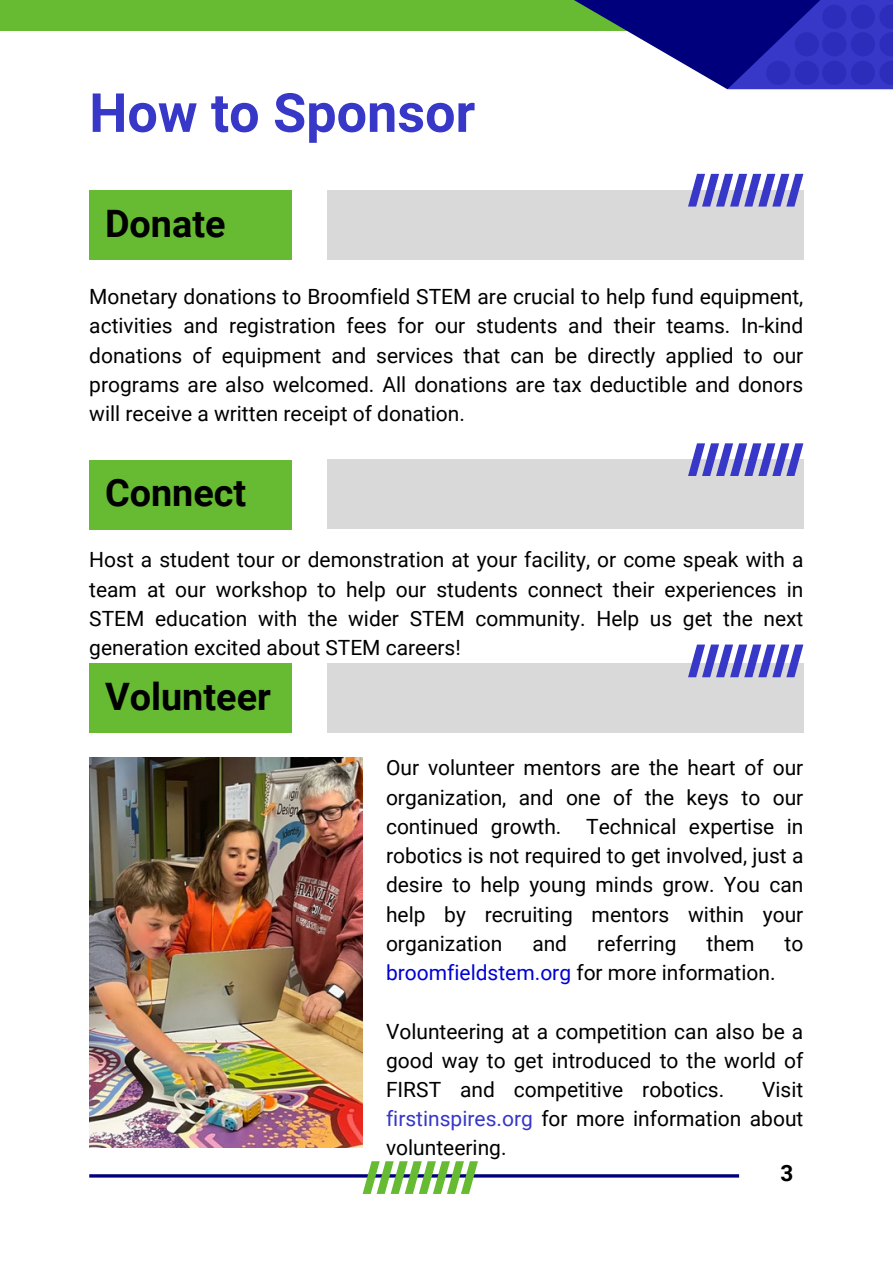
<style>
.page{position:relative;width:893px;height:1264px;background:#fff}
.page>*{position:absolute;margin:0;border:0;box-sizing:border-box;transform-origin:0 0}
.t1{font:700 54px "Roboto";color:#3737c8}
.t2{font:700 37.8px "Roboto";color:#000}
.t3{font:700 22.5px "Roboto";color:#000}
.t4{font:21px/29.2px "Roboto";color:#000;text-align:justify}
.s1{color:#0000d4}
.s2{color:#3737c8}
</style>
<div class="page">
<div style="left:89px;top:191px;width:203px;height:69px;background:#6b3"></div>
<div style="left:89px;top:460px;width:203px;height:69px;background:#6b3"></div>
<div style="left:327px;top:190px;width:476px;height:69px;background:#d9d9d9"></div>
<div style="left:327px;top:459px;width:476px;height:70px;background:#d9d9d9"></div>
<svg style="left:688px;top:174px;width:115px;height:32px"></svg>
<svg style="left:688px;top:443px;width:115px;height:33px"></svg>
<hr style="left:89px;top:1174px;width:650px;height:3px;background:#00007c">
<div style="left:0;top:0;width:699px;height:31px;background:#6b3"></div>
<svg style="left:574px;top:0;width:153px;height:89px"></svg>
<svg style="left:727px;top:0;width:165px;height:89px;background:#111194"></svg>
<svg style="left:766px;top:0;width:126px;height:84px;background:#2a2ab7"></svg>
<div style="left:89px;top:663px;width:203px;height:69px;background:#6b3"></div>
<svg style="left:362px;top:1161px;width:116px;height:32px"></svg>
<div style="left:327px;top:663px;width:476px;height:69px;background:#d9d9d9"></div>
<svg style="left:688px;top:644px;width:115px;height:33px"></svg>
<img style="left:89px;top:757px;width:273px;height:390px">
<p class="t1" style="left:89px;top:82px;width:387px">How to Sponsor</p>
<p class="t2" style="left:105px;top:202px;width:122px">Donate</p>
<p class="t4" style="left:89px;top:282px;width:715px">Monetary donations to Broomfield STEM are crucial to help fund equipment, activities and registration fees for our students and their teams. In-kind donations of equipment and services that can be directly applied to our programs are also welcomed. All donations are tax deductible and donors will receive a written receipt of donation.</p>
<p class="t2" style="left:105px;top:471px;width:143px">Connect</p>
<p class="t4" style="left:89px;top:545px;width:715px">Host a student tour or demonstration at your facility, or come speak with a team at our workshop to help our students connect their experiences in STEM education with the wider STEM community. Help us get the next generation excited about STEM careers!</p>
<p class="t2" style="left:105px;top:674px;width:167px">Volunteer</p>
<p class="t4" style="left:386px;top:753px;width:419px">Our volunteer mentors are the heart of our organization, and one of the keys to our continued growth. Technical expertise in robotics is not required to get involved, just a desire to help young minds grow. You can help by recruiting mentors within your organization</p>
<p class="t4" style="left:532px;top:929px;width:36px">and</p>
<p class="t4" style="left:597px;top:929px;width:81px">referring</p>
<p class="t4" style="left:706px;top:929px;width:49px">them</p>
<p class="t4" style="left:784px;top:929px;width:20px">to</p>
<p class="t4" style="left:386px;top:958px;width:391px"><span class="s1">broomfieldstem.org</span> for more information.</p>
<p class="t4" style="left:386px;top:1016px;width:419px">Volunteering at a competition can also be a good way to get introduced to the world of FIRST and competitive robotics.</p>
<p class="t4" style="left:386px;top:1075px;width:419px;text-indent:376px">Visit <span class="s2">firstinspires.org</span> for more information about volunteering.</p>
<p class="t3" style="left:780px;top:1160px;width:14px">3</p>
</div>
